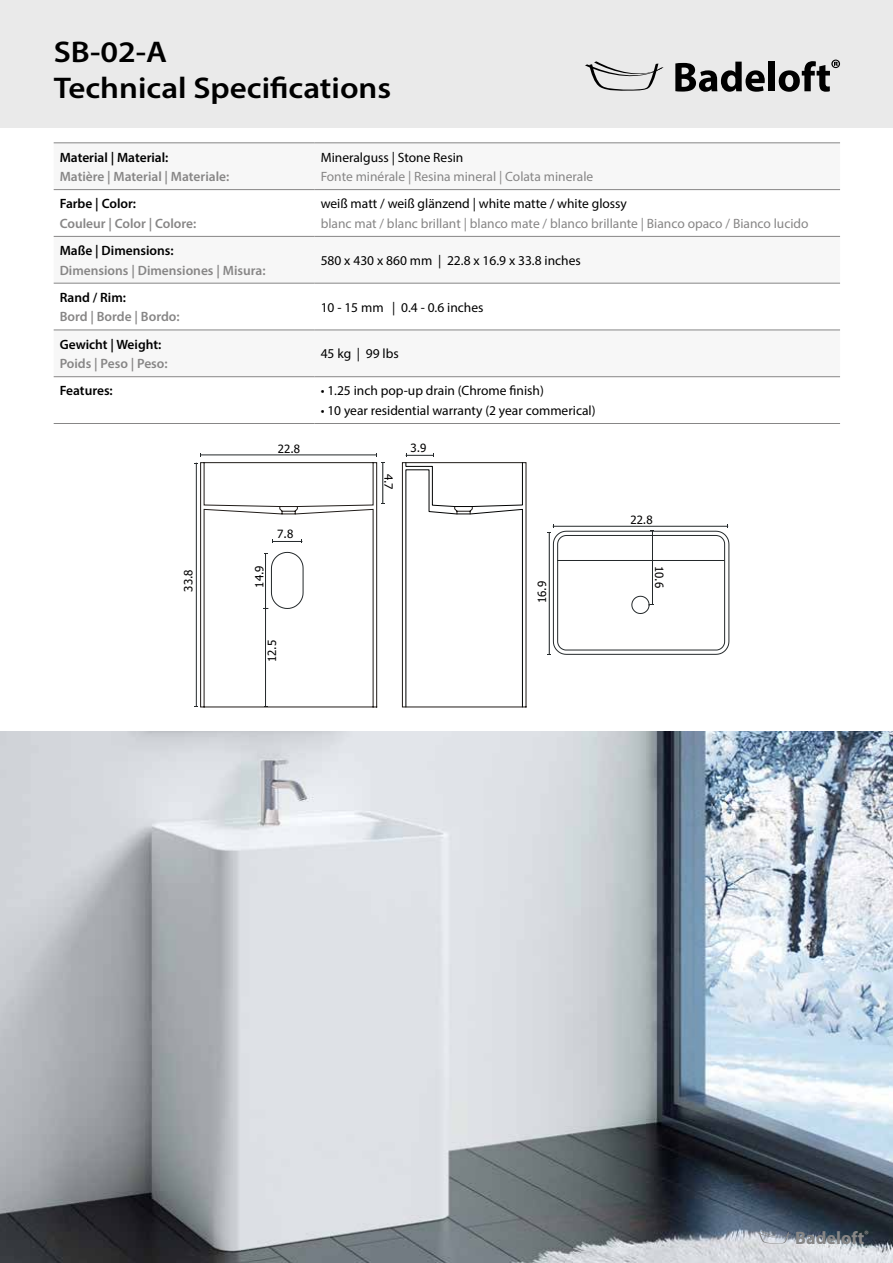
<style>
.page{position:relative;width:893px;height:1263px;background:#fff}
.page>*{position:absolute;margin:0;border:0;box-sizing:border-box;transform-origin:0 0}
.t1{font:600 30px/36px "Myriad Pro";color:#000;scale:1.1 1}
.t2{font:700 18px "Myriad Pro";color:#878686}
.t3{font:13.5px "Myriad Pro";color:#000}
.t4{font:13.5px "Myriad Pro";color:#878686}
.t5{font:600 13.5px "Myriad Pro";color:#878686}
.t6{font:600 13.5px "Myriad Pro";color:#000}
.t7{font:11.4px "Tahoma";color:#020100}
.t8{font:11.4px "Tahoma";color:#000}
</style>
<div class="page">
<div style="left:0;top:0;width:893px;height:128px;background:#eaeaea"></div>
<svg style="left:675px;top:62px;width:90px;height:29px"></svg>
<div style="left:768px;top:62px;width:7px;height:29px;background:#000"></div>
<svg style="left:779px;top:60px;width:61px;height:31px"></svg>
<svg style="left:585px;top:61px;width:79px;height:30px"></svg>
<img style="left:0;top:731px;width:893px;height:532px">
<svg style="left:757px;top:1231px;width:34px;height:13px"></svg>
<svg style="left:547px;top:524px;width:182px;height:131px"></svg>
<hr style="left:558px;top:560px;width:166px;height:1px;background:#24292b">
<svg style="left:401px;top:453px;width:126px;height:254px"></svg>
<svg style="left:194px;top:453px;width:191px;height:254px"></svg>
<svg style="left:54px;top:143px;width:786px;height:1px"></svg>
<svg style="left:54px;top:282px;width:786px;height:48px"></svg>
<svg style="left:54px;top:377px;width:786px;height:1px"></svg>
<hr style="left:54px;top:142px;width:261px;height:1px;background:#878686">
<hr style="left:315px;top:142px;width:525px;height:1px;background:#878686">
<hr style="left:54px;top:189px;width:261px;height:1px;background:#878686">
<hr style="left:315px;top:189px;width:525px;height:1px;background:#878686">
<hr style="left:54px;top:236px;width:261px;height:1px;background:#878686">
<hr style="left:315px;top:236px;width:525px;height:1px;background:#878686">
<hr style="left:54px;top:283px;width:261px;height:1px;background:#878686">
<hr style="left:315px;top:283px;width:525px;height:1px;background:#878686">
<hr style="left:54px;top:330px;width:261px;height:1px;background:#878686">
<hr style="left:315px;top:330px;width:525px;height:1px;background:#878686">
<hr style="left:54px;top:376px;width:261px;height:1px;background:#878686">
<hr style="left:315px;top:376px;width:525px;height:1px;background:#878686">
<hr style="left:54px;top:423px;width:261px;height:1px;background:#878686">
<hr style="left:315px;top:423px;width:525px;height:1px;background:#878686">
<h1 class="t1" style="left:54px;top:33px;width:308px">SB-02-A<br>Technical Specifications</h1>
<p class="t6" style="left:60px;top:148px;width:110px">Material | Material:</p>
<p class="t5" style="left:60px;top:168px;width:171px">Matière | Material | Materiale:</p>
<p class="t6" style="left:60px;top:195px;width:78px">Farbe | Color:</p>
<p class="t5" style="left:60px;top:215px;width:138px">Couleur | Color | Colore:</p>
<p class="t6" style="left:60px;top:242px;width:116px">Maße | Dimensions:</p>
<p class="t5" style="left:60px;top:261px;width:207px">Dimensions | Dimensiones | Misura:</p>
<p class="t6" style="left:60px;top:289px;width:68px">Rand / Rim:</p>
<p class="t5" style="left:60px;top:308px;width:121px">Bord | Borde | Bordo:</p>
<p class="t6" style="left:60px;top:335px;width:103px">Gewicht | Weight:</p>
<p class="t5" style="left:60px;top:355px;width:110px">Poids | Peso | Peso:</p>
<p class="t3" style="left:321px;top:149px;width:144px">Mineralguss | Stone Resin</p>
<p class="t4" style="left:321px;top:168px;width:274px">Fonte minérale | Resina mineral | Colata minerale</p>
<p class="t3" style="left:321px;top:195px;width:308px">weiß matt / weiß glänzend | white matte / white glossy</p>
<p class="t4" style="left:321px;top:215px;width:489px">blanc mat / blanc brillant | blanco mate / blanco brillante | Bianco opaco / Bianco lucido</p>
<p class="t3" style="left:321px;top:252px;width:262px">580 x 430 x 860 mm | 22.8 x 16.9 x 33.8 inches</p>
<p class="t3" style="left:321px;top:299px;width:164px">10 - 15 mm | 0.4 - 0.6 inches</p>
<p class="t3" style="left:321px;top:345px;width:80px">45 kg | 99 lbs</p>
<p class="t6" style="left:60px;top:382px;width:55px">Features:</p>
<p class="t3" style="left:321px;top:382px;width:225px">• 1.25 inch pop-up drain (Chrome finish)</p>
<p class="t3" style="left:321px;top:402px;width:276px">• 10 year residential warranty (2 year commerical)</p>
<p class="t7" style="left:181px;top:592px;width:24px;rotate:-90deg">33.8</p>
<p class="t7" style="left:278px;top:441px;width:24px">22.8</p>
<p class="t8" style="left:252px;top:587px;width:24px;rotate:-90deg">14.9</p>
<p class="t8" style="left:277px;top:526px;width:17px">7.8</p>
<p class="t8" style="left:264px;top:662px;width:24px;rotate:-90deg">12.5</p>
<p class="t7" style="left:396px;top:473px;width:17px;rotate:90deg">4.7</p>
<p class="t7" style="left:411px;top:441px;width:17px">3.9</p>
<p class="t7" style="left:534px;top:603px;width:24px;rotate:-90deg">16.9</p>
<p class="t7" style="left:630px;top:512px;width:24px">22.8</p>
<p class="t7" style="left:667px;top:566px;width:24px;rotate:90deg">10.6</p>
<h2 class="t2" style="left:795px;top:1226px;width:75px">Badeloft<sup>®</sup></h2>
</div>
